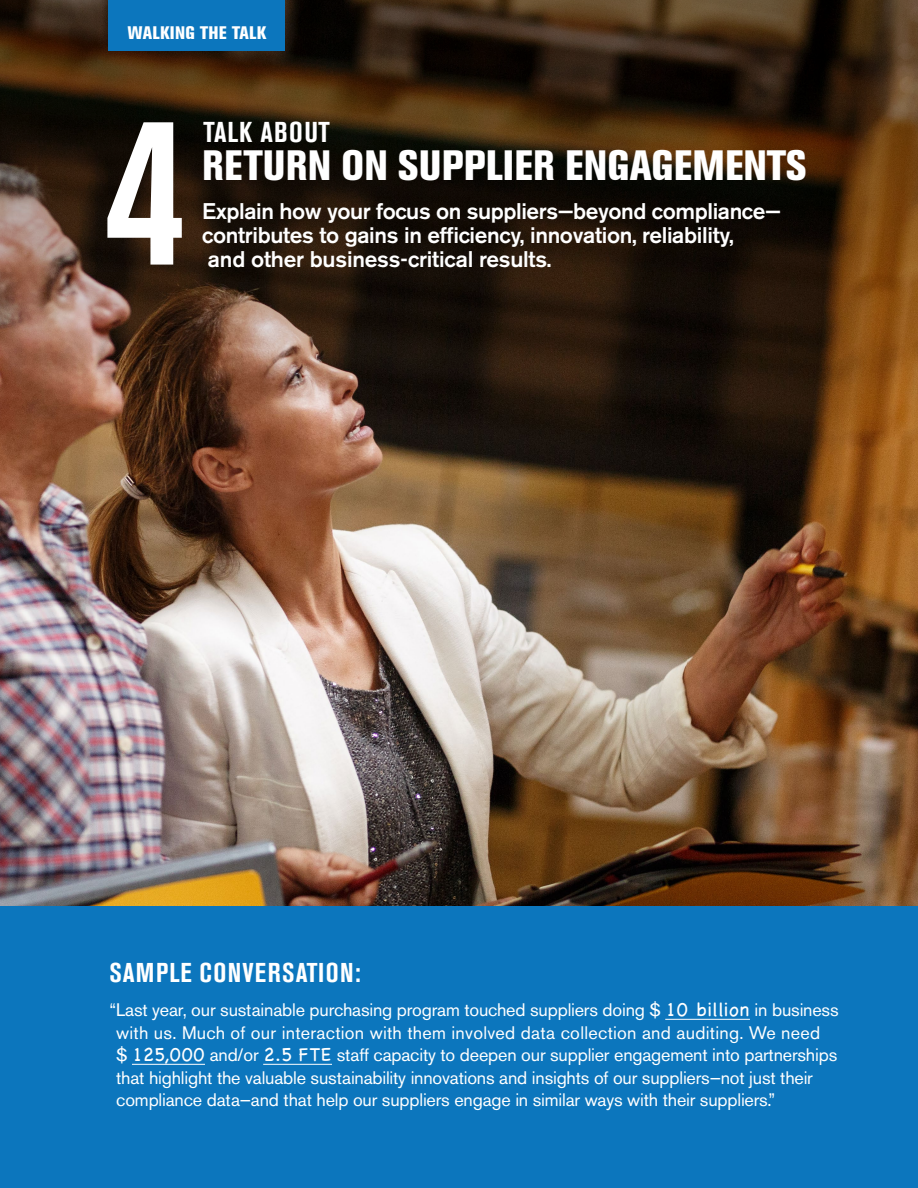
<style>
.page{position:relative;width:918px;height:1188px;background:#fff}
.page>*{position:absolute;margin:0;border:0;box-sizing:border-box;transform-origin:0 0}
.Talk-Abouts_Number{font:700 condensed 213px "Akzidenz Grotesk BE";color:#fff}
.body_copy{font:800 condensed 42px "Akzidenz Grotesk BE";letter-spacing:.005em;color:#fff}
.body_copy-2{font:700 condensed 28.5px "Akzidenz Grotesk BE";letter-spacing:.04em;color:#fff}
.Sample_Conversation{font:700 condensed 27px "Akzidenz Grotesk BE";letter-spacing:.04em;color:#fff}
.talk_abouts_intro_co{font:500 22.5px/24px "Akzidenz Grotesk BE";letter-spacing:-.015em;color:#fff}
.Sample_Convo_Body{font:18px/22.5px "Akzidenz Grotesk BE";letter-spacing:-.01em;color:#fff}
.Sub_Head_Extra_BOld{font:800 condensed 18px "Akzidenz Grotesk BE";letter-spacing:.02em;color:#fff}
.s1{font-family:"Chalkboard SE";font-weight:300;font-size:19.5px}
</style>
<div class="page">
<img style="left:0;top:428px;width:918px;height:479px">
<svg style="left:0;top:0;width:918px;height:428px;background:#392514"></svg>
<div style="left:0;top:907px;width:918px;height:281px;background:#0c76bd"></div>
<hr style="left:665px;top:1019px;width:85px;height:1px;background:#fff">
<hr style="left:132px;top:1064px;width:73px;height:1px;background:#fff">
<hr style="left:263px;top:1064px;width:69px;height:1px;background:#fff">
<div style="left:108px;top:0;width:177px;height:51px;background:#0c76bd"></div>
<p class="Sub_Head_Extra_BOld" style="left:128px;top:23px;width:140px">WALKING THE TALK</p>
<p class="Talk-Abouts_Number" style="left:103px;top:69px;width:86px">4</p>
<p class="body_copy-2" style="left:203px;top:116px;width:128px">TALK ABOUT</p>
<p class="body_copy" style="left:202px;top:141px;width:606px">RETURN ON SUPPLIER ENGAGEMENTS</p>
<p class="talk_abouts_intro_co" style="left:202px;top:199px;width:580px">Explain how your focus on suppliers—beyond compliance— contributes to gains in efficiency, innovation, reliability,<br>and other business-critical results.</p>
<p class="Sample_Conversation" style="left:109px;top:958px;width:253px">SAMPLE CONVERSATION:</p>
<p class="Sample_Convo_Body" style="left:116px;top:999px;width:724px;text-indent:-7px">“Last year, our sustainable purchasing program touched suppliers doing $ <span class="s1">10 billion</span> in business with us. Much of our interaction with them involved data collection and auditing. We need<br>$ <span class="s1">125,000</span> and/or <span class="s1">2.5 FTE</span> staff capacity to deepen our supplier engagement into partnerships that highlight the valuable sustainability innovations and insights of our suppliers—not just their compliance data—and that help our suppliers engage in similar ways with their suppliers.”</p>
</div>
